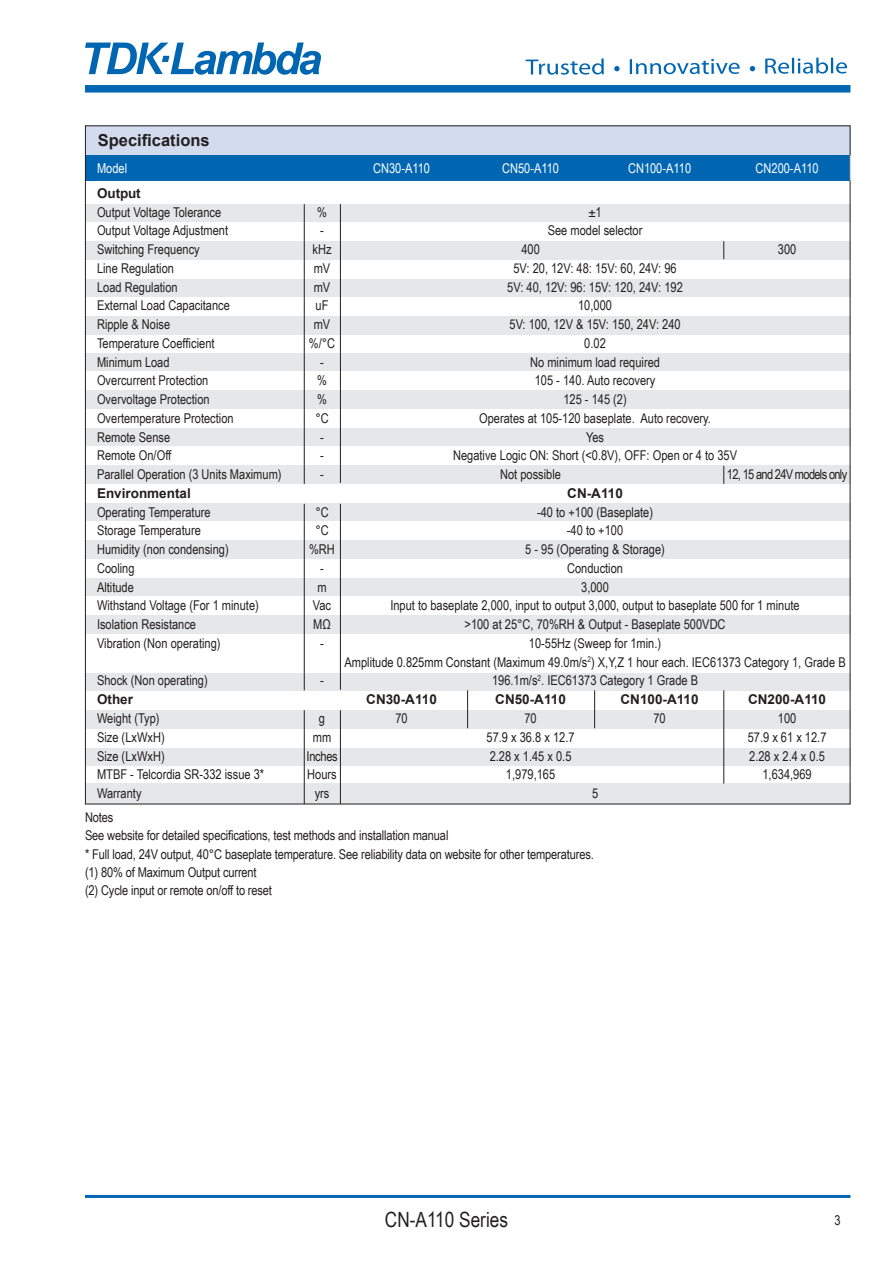
<style>
.page{position:relative;width:893px;height:1263px;background:#fff}
.page>*{position:absolute;margin:0;border:0;box-sizing:border-box;transform-origin:0 0}
.t1{font:21px "Arial Narrow";color:#221f1f}
.t2{font:700 16.5px "Arial";color:#221f1f}
.t3{font:13.5px/18.1px "Arial Narrow";color:#221f1f;text-align:center}
.t4{font:700 13.5px "Arial";color:#221f1f}
.t5{font:13.5px "Arial Narrow";color:#fff}
.t6{font:13.5px "Arial Narrow";letter-spacing:-.05em;color:#221f1f}
</style>
<div class="page">
<div style="left:85px;top:85px;width:765px;height:8px;background:#0066b2"></div>
<hr style="left:85px;top:1195px;width:765px;height:3px;background:#0066b2">
<svg style="left:85px;top:43px;width:236px;height:32px"></svg>
<svg style="left:526px;top:59px;width:78px;height:16px"></svg>
<svg style="left:630px;top:59px;width:110px;height:15px"></svg>
<svg style="left:765px;top:58px;width:82px;height:16px"></svg>
<svg style="left:614px;top:66px;width:6px;height:5px"></svg>
<svg style="left:750px;top:66px;width:5px;height:5px"></svg>
<div style="left:85px;top:125px;width:765px;height:30px;background:#d3dcef"></div>
<div style="left:85px;top:155px;width:765px;height:26px;background:#0066b2"></div>
<div style="left:85px;top:204px;width:765px;height:17px;background:#e6e7e8"></div>
<div style="left:85px;top:429px;width:765px;height:17px;background:#e6e7e8"></div>
<div style="left:85px;top:279px;width:765px;height:17px;background:#e6e7e8"></div>
<div style="left:85px;top:504px;width:765px;height:17px;background:#e6e7e8"></div>
<div style="left:85px;top:673px;width:765px;height:17px;background:#e6e7e8"></div>
<div style="left:85px;top:354px;width:765px;height:17px;background:#e6e7e8"></div>
<div style="left:85px;top:579px;width:765px;height:17px;background:#e6e7e8"></div>
<div style="left:85px;top:748px;width:765px;height:17px;background:#e6e7e8"></div>
<div style="left:85px;top:783px;width:765px;height:21px;background:#e6e7e8"></div>
<div style="left:85px;top:241px;width:765px;height:18px;background:#e6e7e8"></div>
<div style="left:85px;top:466px;width:765px;height:18px;background:#e6e7e8"></div>
<div style="left:85px;top:316px;width:765px;height:18px;background:#e6e7e8"></div>
<div style="left:85px;top:541px;width:765px;height:18px;background:#e6e7e8"></div>
<div style="left:85px;top:710px;width:765px;height:18px;background:#e6e7e8"></div>
<div style="left:85px;top:391px;width:765px;height:18px;background:#e6e7e8"></div>
<div style="left:85px;top:616px;width:765px;height:18px;background:#e6e7e8"></div>
<hr style="left:340px;top:204px;width:1px;height:279px;background:#221f1f">
<hr style="left:340px;top:504px;width:1px;height:186px;background:#221f1f">
<hr style="left:340px;top:710px;width:1px;height:94px;background:#221f1f">
<svg style="left:850px;top:155px;width:1px;height:26px"></svg>
<hr style="left:304px;top:204px;width:1px;height:280px;background:#221f1f">
<hr style="left:304px;top:504px;width:1px;height:186px;background:#221f1f">
<hr style="left:304px;top:710px;width:1px;height:94px;background:#221f1f">
<hr style="left:594px;top:690px;width:1px;height:38px;background:#221f1f">
<hr style="left:723px;top:690px;width:1px;height:93px;background:#221f1f">
<svg style="left:723px;top:241px;width:1px;height:18px"></svg>
<svg style="left:723px;top:466px;width:1px;height:18px"></svg>
<hr style="left:467px;top:690px;width:1px;height:38px;background:#221f1f">
<p class="t2" style="left:98px;top:128px;width:113px">Speci昀椀cations</p>
<p class="t5" style="left:97px;top:159px;width:32px">Model</p>
<p class="t5" style="left:373px;top:159px;width:59px">CN30-A110</p>
<p class="t5" style="left:502px;top:159px;width:59px">CN50-A110</p>
<p class="t5" style="left:628px;top:159px;width:65px">CN100-A110</p>
<p class="t5" style="left:755px;top:159px;width:65px">CN200-A110</p>
<p class="t4" style="left:97px;top:188px;width:45px">Output</p>
<p class="t3" style="left:97px;top:204px;width:126px">Output Voltage Tolerance</p>
<p class="t3" style="left:317px;top:204px;width:11px">%</p>
<p class="t3" style="left:588px;top:204px;width:15px">±1</p>
<p class="t3" style="left:97px;top:223px;width:133px">Output Voltage Adjustment</p>
<p class="t3" style="left:320px;top:223px;width:5px">-</p>
<p class="t3" style="left:548px;top:223px;width:96px">See model selector</p>
<p class="t3" style="left:97px;top:240px;width:104px">Switching Frequency</p>
<p class="t3" style="left:313px;top:240px;width:21px">kHz</p>
<p class="t3" style="left:521px;top:240px;width:20px">400</p>
<p class="t3" style="left:778px;top:240px;width:20px">300</p>
<p class="t3" style="left:97px;top:259px;width:78px">Line Regulation</p>
<p class="t3" style="left:314px;top:259px;width:18px">mV</p>
<p class="t3" style="left:513px;top:259px;width:165px">5V: 20, 12V: 48: 15V: 60, 24V: 96</p>
<p class="t3" style="left:97px;top:277px;width:82px">Load Regulation</p>
<p class="t3" style="left:314px;top:277px;width:18px">mV</p>
<p class="t3" style="left:507px;top:277px;width:177px">5V: 40, 12V: 96: 15V: 120, 24V: 192</p>
<p class="t3" style="left:97px;top:296px;width:134px">External Load Capacitance</p>
<p class="t3" style="left:316px;top:296px;width:14px">uF</p>
<p class="t3" style="left:578px;top:296px;width:35px">10,000</p>
<p class="t3" style="left:97px;top:317px;width:75px">Ripple &amp; Noise</p>
<p class="t3" style="left:314px;top:317px;width:18px">mV</p>
<p class="t3" style="left:509px;top:317px;width:173px">5V: 100, 12V &amp; 15V: 150, 24V: 240</p>
<p class="t3" style="left:97px;top:334px;width:119px">Temperature Coef昀椀cient</p>
<p class="t3" style="left:309px;top:334px;width:28px">%/°C</p>
<p class="t3" style="left:584px;top:334px;width:23px">0.02</p>
<p class="t3" style="left:97px;top:352px;width:74px">Minimum Load</p>
<p class="t3" style="left:320px;top:352px;width:5px">-</p>
<p class="t3" style="left:530px;top:352px;width:131px">No minimum load required</p>
<p class="t3" style="left:97px;top:373px;width:113px">Overcurrent Protection</p>
<p class="t3" style="left:317px;top:373px;width:11px">%</p>
<p class="t3" style="left:535px;top:373px;width:122px">105 - 140. Auto recovery</p>
<p class="t3" style="left:97px;top:392px;width:114px">Overvoltage Protection</p>
<p class="t3" style="left:317px;top:392px;width:11px">%</p>
<p class="t3" style="left:563px;top:392px;width:65px">125 - 145 (2)</p>
<p class="t3" style="left:97px;top:409px;width:138px">Overtemperature Protection</p>
<p class="t3" style="left:315px;top:409px;width:15px">°C</p>
<p class="t3" style="left:479px;top:409px;width:233px">Operates at 105-120 baseplate. Auto recovery.</p>
<p class="t3" style="left:97px;top:429px;width:75px">Remote Sense</p>
<p class="t3" style="left:320px;top:429px;width:5px">-</p>
<p class="t3" style="left:586px;top:429px;width:20px">Yes</p>
<p class="t3" style="left:97px;top:446px;width:76px">Remote On/Off</p>
<p class="t3" style="left:320px;top:446px;width:5px">-</p>
<p class="t3" style="left:453px;top:446px;width:285px">Negative Logic ON: Short (&lt;0.8V), OFF: Open or 4 to 35V</p>
<p class="t3" style="left:97px;top:465px;width:186px">Parallel Operation (3 Units Maximum)</p>
<p class="t3" style="left:320px;top:465px;width:5px">-</p>
<p class="t3" style="left:500px;top:465px;width:62px">Not possible</p>
<p class="t6" style="left:727px;top:465px;width:122px">12, 15 and 24V models only</p>
<p class="t4" style="left:97px;top:488px;width:95px">Environmental</p>
<p class="t4" style="left:567px;top:488px;width:57px">CN-A110</p>
<p class="t3" style="left:97px;top:502px;width:115px">Operating Temperature</p>
<p class="t3" style="left:315px;top:502px;width:15px">°C</p>
<p class="t3" style="left:537px;top:502px;width:118px">-40 to +100 (Baseplate)</p>
<p class="t3" style="left:97px;top:521px;width:105px">Storage Temperature</p>
<p class="t3" style="left:315px;top:521px;width:15px">°C</p>
<p class="t3" style="left:567px;top:521px;width:58px">-40 to +100</p>
<p class="t3" style="left:97px;top:540px;width:133px">Humidity (non condensing)</p>
<p class="t3" style="left:309px;top:540px;width:27px">%RH</p>
<p class="t3" style="left:525px;top:540px;width:141px">5 - 95 (Operating &amp; Storage)</p>
<p class="t3" style="left:97px;top:560px;width:39px">Cooling</p>
<p class="t3" style="left:320px;top:560px;width:5px">-</p>
<p class="t3" style="left:567px;top:560px;width:57px">Conduction</p>
<p class="t3" style="left:97px;top:579px;width:38px">Altitude</p>
<p class="t3" style="left:317px;top:579px;width:11px">m</p>
<p class="t3" style="left:581px;top:579px;width:29px">3,000</p>
<p class="t3" style="left:97px;top:598px;width:163px">Withstand Voltage (For 1 minute)</p>
<p class="t3" style="left:313px;top:598px;width:20px">Vac</p>
<p class="t3" style="left:390px;top:598px;width:411px">Input to baseplate 2,000, input to output 3,000, output to baseplate 500 for 1 minute</p>
<p class="t3" style="left:97px;top:615px;width:101px">Isolation Resistance</p>
<p class="t3" style="left:313px;top:615px;width:19px">MΩ</p>
<p class="t3" style="left:464px;top:615px;width:263px">&gt;100 at 25°C, 70%RH &amp; Output - Baseplate 500VDC</p>
<p class="t3" style="left:97px;top:634px;width:125px">Vibration (Non operating)</p>
<p class="t3" style="left:320px;top:634px;width:5px">-</p>
<p class="t3" style="left:344px;top:633px;width:503px;line-height:18.8px">10-55Hz (Sweep for 1min.)<br>Amplitude 0.825mm Constant (Maximum 49.0m/s<sup>2</sup>) X,Y,Z 1 hour each. IEC61373 Category 1, Grade B</p>
<p class="t3" style="left:97px;top:671px;width:112px">Shock (Non operating)</p>
<p class="t3" style="left:320px;top:671px;width:5px">-</p>
<p class="t3" style="left:492px;top:671px;width:208px">196.1m/s<sup>2</sup>. IEC61373 Category 1 Grade B</p>
<p class="t4" style="left:97px;top:694px;width:38px">Other</p>
<p class="t4" style="left:366px;top:694px;width:72px">CN30-A110</p>
<p class="t4" style="left:495px;top:694px;width:72px">CN50-A110</p>
<p class="t4" style="left:621px;top:694px;width:80px">CN100-A110</p>
<p class="t4" style="left:748px;top:694px;width:80px">CN200-A110</p>
<p class="t3" style="left:97px;top:710px;width:64px">Weight (Typ)</p>
<p class="t3" style="left:319px;top:710px;width:8px">g</p>
<p class="t3" style="left:395px;top:710px;width:14px">70</p>
<p class="t3" style="left:524px;top:710px;width:14px">70</p>
<p class="t3" style="left:653px;top:710px;width:14px">70</p>
<p class="t3" style="left:778px;top:710px;width:20px">100</p>
<p class="t3" style="left:97px;top:727px;width:69px">Size (LxWxH)</p>
<p class="t3" style="left:313px;top:727px;width:20px">mm</p>
<p class="t3" style="left:487px;top:727px;width:90px">57.9 x 36.8 x 12.7</p>
<p class="t3" style="left:748px;top:727px;width:80px">57.9 x 61 x 12.7</p>
<p class="t3" style="left:97px;top:746px;width:69px">Size (LxWxH)</p>
<p class="t3" style="left:307px;top:746px;width:33px">Inches</p>
<p class="t3" style="left:490px;top:746px;width:83px">2.28 x 1.45 x 0.5</p>
<p class="t3" style="left:749px;top:746px;width:77px">2.28 x 2.4 x 0.5</p>
<p class="t3" style="left:97px;top:765px;width:169px">MTBF - Telcordia SR-332 issue 3*</p>
<p class="t3" style="left:307px;top:765px;width:31px">Hours</p>
<p class="t3" style="left:506px;top:765px;width:51px">1,979,165</p>
<p class="t3" style="left:762px;top:765px;width:51px">1,634,969</p>
<p class="t3" style="left:97px;top:785px;width:46px">Warranty</p>
<p class="t3" style="left:315px;top:785px;width:16px">yrs</p>
<p class="t3" style="left:592px;top:785px;width:8px">5</p>
<p class="t3" style="left:85px;top:810px;width:510px;text-align:left">Notes<br>See website for detailed speci昀椀cations, test methods and installation manual<br>* Full load, 24V output, 40°C baseplate temperature. See reliability data on website for other temperatures. (1) 80% of Maximum Output current<br>(2) Cycle input or remote on/off to reset</p>
<h1 class="t1" style="left:385px;top:1211px;width:125px">CN-A110 Series</h1>
<p class="t3" style="left:835px;top:1212px;width:8px">3</p>
</div>
